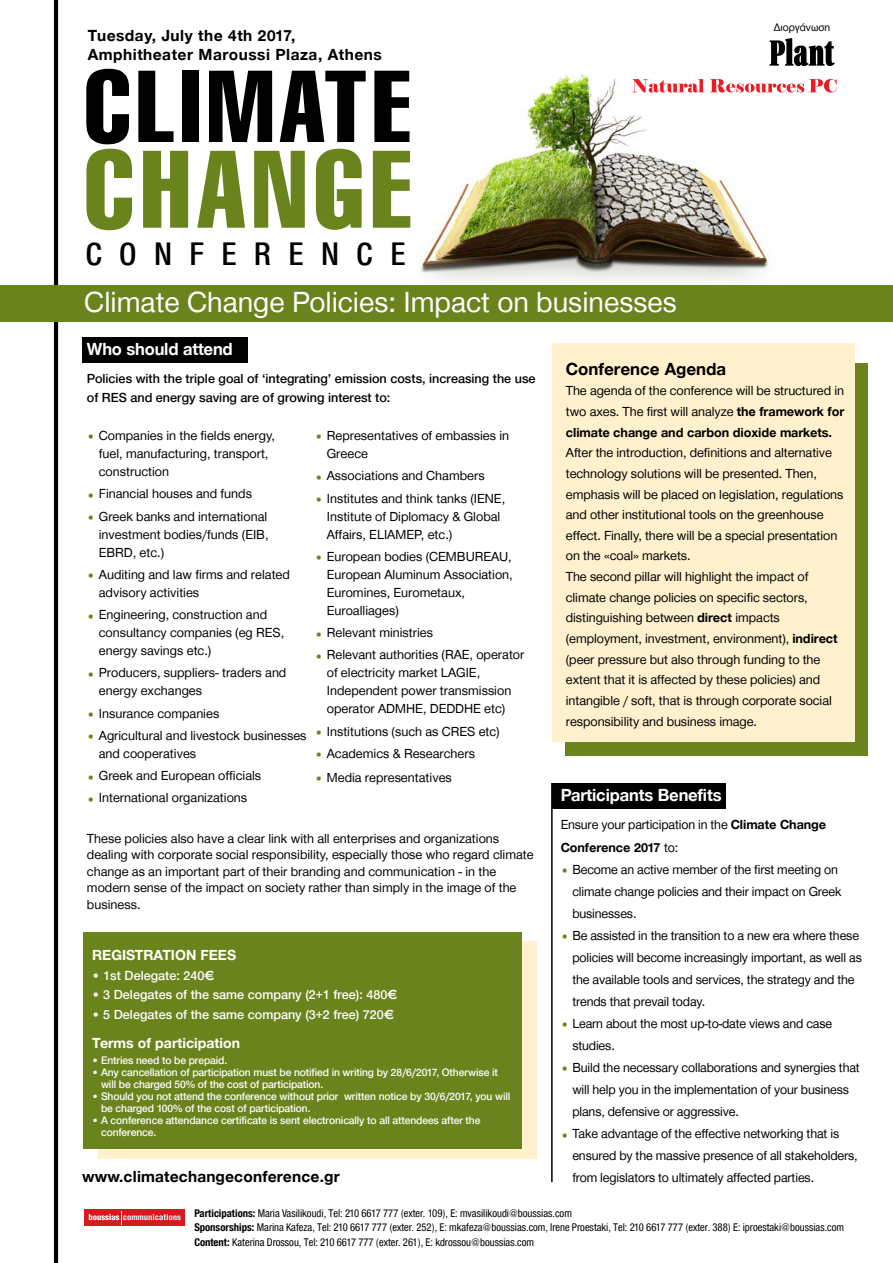
<style>
.page{position:relative;width:893px;height:1263px;background:#fff}
.page>*{position:absolute;margin:0;border:0;box-sizing:border-box;transform-origin:0 0}
.t1{font:500 105.45px "Nitro Four";letter-spacing:.06em;color:#6b831d}
.t2{font:500 97.8px "Nitro Four";letter-spacing:.05em;color:#000}
.t3{font:500 33.6px "CF Helvetica Cond";letter-spacing:.52em;color:#000}
.t4{font:30px "CF Helvetica";color:#fff}
.t5{font:700 18px "CF Helvetica";letter-spacing:-.01em;color:#fff}
.t6{font:700 18px "CF Helvetica";color:#000}
.t7{font:700 16.5px/19.4px "CF Helvetica";letter-spacing:.03em;color:#000}
.t8{font:700 16.5px "CF Helvetica";letter-spacing:.01em;color:#000}
.t9{font:700 15px "CF Helvetica";color:#fff}
.t10{font:13.5px/18px "CF Helvetica";letter-spacing:-.005em;color:#000}
.t11{font:500 13.5px/19.5px "CF Helvetica";color:#000}
.t12{font:500 13.5px "CF Helvetica";color:#fff}
.t13{font:11.4px "CF Helvetica Cond";color:#000}
.t14{font:500 11.25px/12px "CF Helvetica";letter-spacing:-.01em;color:#fff}
.t15{font:11.25px "CF Helvetica";color:#000}
.s1{color:#6b831d}
.s2{font-weight:700}
</style>
<div class="page">
<div style="left:98px;top:941px;width:438px;height:218px;background:#fff1cd"></div>
<div style="left:83px;top:932px;width:438px;height:216px;background:#6b831d"></div>
<img style="left:421px;top:40px;width:349px;height:241px">
<div style="left:82px;top:337px;width:165px;height:26px;background:#000"></div>
<div style="left:565px;top:364px;width:303px;height:392px;background:#6b831d"></div>
<div style="left:552px;top:343px;width:302px;height:398px;background:#fff1cd"></div>
<hr style="left:54px;top:0;width:4px;height:1263px;background:#000">
<div style="left:0;top:285px;width:893px;height:36px;background:#6b831d"></div>
<div style="left:552px;top:783px;width:173px;height:25px;background:#000"></div>
<hr style="left:551px;top:783px;width:2px;height:399px;background:#000">
<div style="left:84px;top:1209px;width:101px;height:17px;background:#d71920"></div>
<svg style="left:89px;top:1211px;width:92px;height:13px"></svg>
<svg style="left:770px;top:38px;width:65px;height:28px"></svg>
<svg style="left:632px;top:79px;width:205px;height:14px"></svg>
<p class="t7" style="left:88px;top:26px;width:295px">Tuesday, July the 4th 2017,<br>Amphitheater Maroussi Plaza, Athens</p>
<p class="t2" style="left:84px;top:52px;width:329px">CLIMATE</p>
<p class="t1" style="left:84px;top:130px;width:330px">CHANGE</p>
<p class="t3" style="left:86px;top:235px;width:321px">CONFERENCE</p>
<p class="t15" style="left:774px;top:21px;width:58px">Διοργάνωση</p>
<p class="t4" style="left:84px;top:286px;width:594px">Climate Change Policies: Impact on businesses</p>
<p class="t5" style="left:87px;top:339px;width:147px">Who should attend</p>
<p class="t11" style="left:87px;top:369px;width:450px">Policies with the triple goal of ‘integrating’ emission costs, increasing the use of RES and energy saving are of growing interest to:</p>
<p class="t10" style="left:99px;top:426px;width:178px;text-indent:-12px"><span class="s1">•</span> Companies in the fields energy, fuel, manufacturing, transport, construction</p>
<p class="t10" style="left:87px;top:485px;width:167px"><span class="s1">•</span> Financial houses and funds</p>
<p class="t10" style="left:99px;top:507px;width:171px;text-align:justify;text-indent:-12px"><span class="s1">•</span> Greek banks and international investment bodies/funds (EIB, EBRD, etc.)</p>
<p class="t10" style="left:99px;top:565px;width:193px;text-indent:-12px"><span class="s1">•</span> Auditing and law firms and related advisory activities</p>
<p class="t10" style="left:99px;top:605px;width:187px;text-indent:-12px"><span class="s1">•</span> Engineering, construction and consultancy companies (eg RES, energy savings etc.)</p>
<p class="t10" style="left:99px;top:664px;width:189px;text-indent:-12px"><span class="s1">•</span> Producers, suppliers- traders and energy exchanges</p>
<p class="t10" style="left:87px;top:704px;width:134px"><span class="s1">•</span> Insurance companies</p>
<p class="t10" style="left:99px;top:726px;width:209px;text-indent:-12px"><span class="s1">•</span> Agricultural and livestock businesses and cooperatives</p>
<p class="t10" style="left:87px;top:766px;width:176px"><span class="s1">•</span> Greek and European officials</p>
<p class="t10" style="left:87px;top:789px;width:162px"><span class="s1">•</span> International organizations</p>
<p class="t6" style="left:566px;top:359px;width:162px">Conference Agenda</p>
<p class="t10" style="left:566px;top:380px;width:280px;line-height:20.7px">The agenda of the conference will be structured in two axes. The first will analyze <span class="s2">the framework for climate change and carbon dioxide markets.<br></span>After the introduction, definitions and alternative technology solutions will be presented. Then, emphasis will be placed on legislation, regulations and other institutional tools on the greenhouse effect. Finally, there will be a special presentation on the «coal» markets.</p>
<p class="t10" style="left:566px;top:566px;width:273px;line-height:20.7px">The second pillar will highlight the impact of climate change policies on specific sectors, distinguishing between <span class="s2">direct</span> impacts (employment, investment, environment), <span class="s2">indirect </span>(peer pressure but also through funding to the extent that it is affected by these policies) and intangible / soft, that is through corporate social responsibility and business image.</p>
<p class="t10" style="left:327px;top:426px;width:184px;text-indent:-12px"><span class="s1">•</span> Representatives of embassies in<br>Greece</p>
<p class="t10" style="left:315px;top:467px;width:171px"><span class="s1">•</span> Associations and Chambers</p>
<p class="t10" style="left:327px;top:489px;width:180px;text-indent:-12px"><span class="s1">•</span> Institutes and think tanks (IENE,<br>Institute of Diplomacy &amp; Global<br>Affairs, ELIAMEP, etc.)</p>
<p class="t10" style="left:327px;top:547px;width:187px;text-indent:-12px"><span class="s1">•</span> European bodies (CEMBUREAU,<br>European Aluminum Association,<br>Euromines, Eurometaux,<br>Euroalliages)</p>
<p class="t10" style="left:315px;top:623px;width:120px"><span class="s1">•</span> Relevant ministries</p>
<p class="t10" style="left:327px;top:646px;width:199px;text-indent:-12px"><span class="s1">•</span> Relevant authorities (RAE, operator of electricity market LAGIE,<br>Independent power transmission operator ADMHE, DEDDHE etc)</p>
<p class="t10" style="left:315px;top:722px;width:186px"><span class="s1">•</span> Institutions (such as CRES etc)</p>
<p class="t10" style="left:315px;top:744px;width:162px"><span class="s1">•</span> Academics &amp; Researchers</p>
<p class="t10" style="left:315px;top:768px;width:138px"><span class="s1">•</span> Media representatives</p>
<p class="t5" style="left:561px;top:785px;width:162px">Participants Benefits</p>
<p class="t10" style="left:561px;top:814px;width:267px;line-height:22px">Ensure your participation in the <span class="s2">Climate Change<br>Conference 2017</span> to:</p>
<p class="t10" style="left:572px;top:858px;width:271px;line-height:22px;text-indent:-12px"><span class="s1">•</span> Become an active member of the first meeting on climate change policies and their impact on Greek businesses.</p>
<p class="t10" style="left:572px;top:924px;width:291px;line-height:22px;text-indent:-12px"><span class="s1">•</span> Be assisted in the transition to a new era where these policies will become increasingly important, as well as the available tools and services, the strategy and the trends that prevail today.</p>
<p class="t10" style="left:572px;top:1012px;width:261px;line-height:22px;text-indent:-12px"><span class="s1">•</span> Learn about the most up-to-date views and case studies.</p>
<p class="t10" style="left:572px;top:1056px;width:289px;line-height:22px;text-indent:-12px"><span class="s1">•</span> Build the necessary collaborations and synergies that will help you in the implementation of your business plans, defensive or aggressive.</p>
<p class="t10" style="left:572px;top:1122px;width:287px;line-height:22px;text-indent:-12px"><span class="s1">•</span> Take advantage of the effective networking that is ensured by the massive presence of all stakeholders, from legislators to ultimately affected parties.</p>
<p class="t10" style="left:87px;top:830px;width:448px;line-height:16.5px">These policies also have a clear link with all enterprises and organizations dealing with corporate social responsibility, especially those who regard climate change as an important part of their branding and communication - in the modern sense of the impact on society rather than simply in the image of the business.</p>
<p class="t9" style="left:92px;top:947px;width:145px">REGISTRATION FEES</p>
<p class="t12" style="left:92px;top:968px;width:123px">• 1st Delegate: 240<span class="s2">€</span></p>
<p class="t12" style="left:92px;top:987px;width:306px">• 3 Delegates of the same company (2+1 free): 480<span class="s2">€</span></p>
<p class="t12" style="left:92px;top:1007px;width:303px">• 5 Delegates of the same company (3+2 free) 720<span class="s2">€</span></p>
<p class="t9" style="left:92px;top:1035px;width:149px">Terms of participation</p>
<p class="t14" style="left:92px;top:1054px;width:137px">• Entries need to be prepaid.</p>
<p class="t14" style="left:101px;top:1066px;width:398px;text-indent:-9px">• Any cancellation of participation must be notified in writing by 28/6/2017, Otherwise it will be charged 50% of the cost of participation.</p>
<p class="t14" style="left:101px;top:1090px;width:411px;text-indent:-9px">• Should you not attend the conference without prior written notice by 30/6/2017, you will be charged 100% of the cost of participation.</p>
<p class="t14" style="left:101px;top:1114px;width:381px;text-indent:-9px">• A conference attendance certificate is sent electronically to all attendees after the conference.</p>
<p class="t8" style="left:82px;top:1168px;width:259px">www.climatechangeconference.gr</p>
<p class="t13" style="left:194px;top:1207px;width:379px"><span class="s2">Participations:</span> Maria Vasilikoudi, Τel: 210 6617 777 (exter. 109), Ε: mvasilikoudi@boussias.com</p>
<p class="t13" style="left:194px;top:1221px;width:651px"><span class="s2">Sponsorships:</span> Μarina Kafeza, Τel: 210 6617 777 (exter. 252), Ε: mkafeza@boussias.com, Irene Proestaki, Τel: 210 6617 777 (exter. 388) Ε: iproestaki@boussias.com</p>
<p class="t13" style="left:194px;top:1236px;width:341px"><span class="s2">Content:</span> Κaterina Drossou, Τel: 210 6617 777 (exter. 261), Ε: kdrossou@boussias.com</p>
</div>
